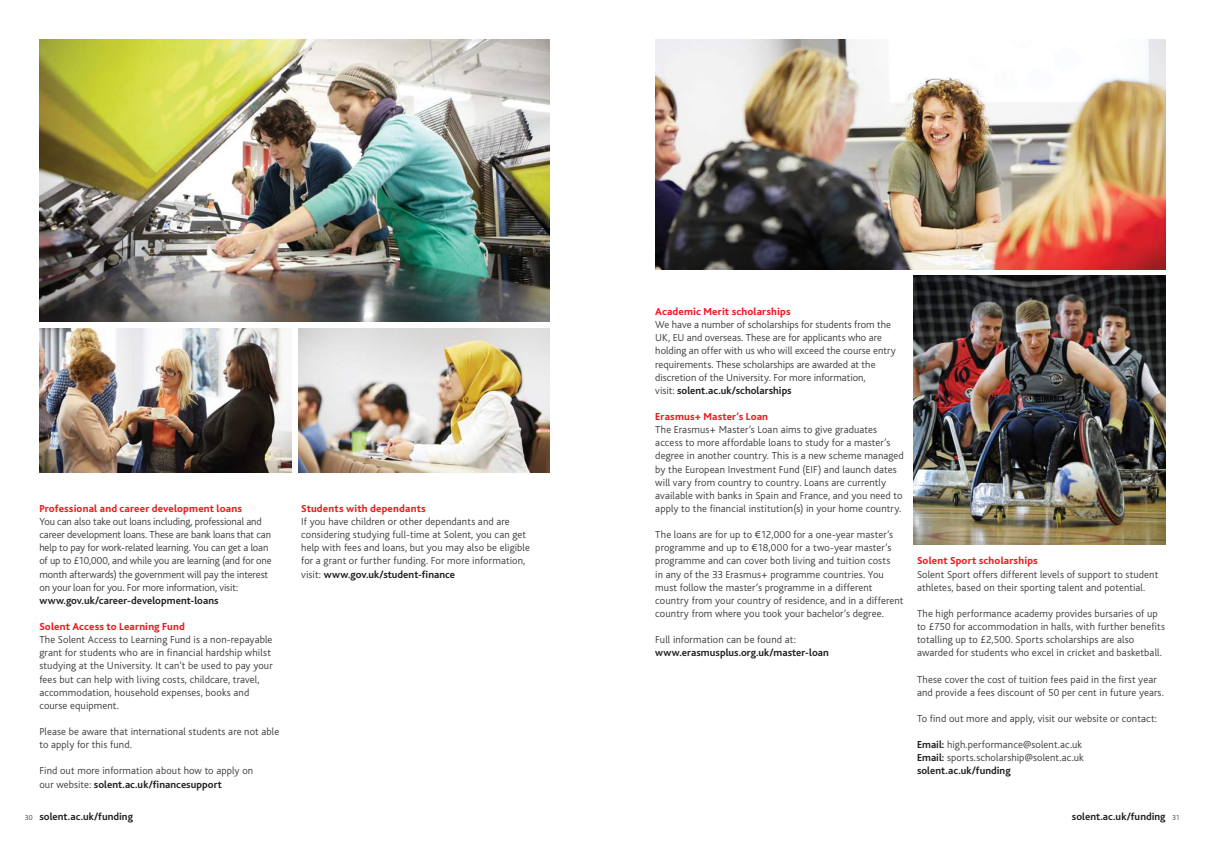
<style>
.page{position:relative;width:1205px;height:847px;background:#fff}
.page>*{position:absolute;margin:0;border:0;box-sizing:border-box;transform-origin:0 0}
.t1{font:300 10.62px/13.1px "Bliss";letter-spacing:.005em;color:#3e3e3f}
.t2{font:800 10.62px "Bliss";letter-spacing:.015em;color:#ee1d23}
.t3{font:700 10.62px "Bliss";letter-spacing:.005em;color:#231f20}
.t4{font:300 7.5px "Bliss";color:#3e3e3f}
.s1{font-weight:700;color:#231f20}
.s2{font-weight:300;font-size:7.5px;color:#3e3e3f}
</style>
<div class="page">
<img style="left:913px;top:275px;width:252px;height:270px">
<img style="left:40px;top:328px;width:252px;height:144px">
<img style="left:298px;top:328px;width:252px;height:144px">
<img style="left:655px;top:39px;width:510px;height:230px">
<img style="left:39px;top:39px;width:511px;height:283px">
<p class="t2" style="left:39px;top:503px;width:204px">Professional and career development loans</p>
<p class="t1" style="left:39px;top:515px;width:234px">You can also take out loans including, professional and career development loans. These are bank loans that can help to pay for work-related learning. You can get a loan of up to £10,000, and while you are learning (and for one month afterwards) the government will pay the interest on your loan for you. For more information, visit:</p>
<p class="t3" style="left:39px;top:595px;width:181px">www.gov.uk/career-development-loans</p>
<p class="t2" style="left:39px;top:621px;width:147px">Solent Access to Learning Fund</p>
<p class="t1" style="left:39px;top:633px;width:235px">The Solent Access to Learning Fund is a non-repayable grant for students who are in financial hardship whilst studying at the University. It can’t be used to pay your fees but can help with living costs, childcare, travel, accommodation, household expenses, books and course equipment.</p>
<p class="t1" style="left:39px;top:725px;width:241px">Please be aware that international students are not able to apply for this fund.</p>
<p class="t1" style="left:39px;top:765px;width:215px">Find out more information about how to apply on our website: <span class="s1">solent.ac.uk/financesupport</span></p>
<p class="t2" style="left:301px;top:503px;width:126px">Students with dependants</p>
<p class="t1" style="left:301px;top:515px;width:230px">If you have children or other dependants and are considering studying full-time at Solent, you can get help with fees and loans, but you may also be eligible for a grant or further funding. For more information, visit: <span class="s1">www.gov.uk/student-finance</span></p>
<p class="t2" style="left:655px;top:306px;width:137px">Academic Merit scholarships</p>
<p class="t1" style="left:655px;top:318px;width:242px">We have a number of scholarships for students from the UK, EU and overseas. These are for applicants who are holding an offer with us who will exceed the course entry requirements. These scholarships are awarded at the discretion of the University. For more information,<br>visit: <span class="s1">solent.ac.uk/scholarships</span></p>
<p class="t2" style="left:655px;top:411px;width:114px">Erasmus+ Master’s Loan</p>
<p class="t1" style="left:655px;top:423px;width:250px">The Erasmus+ Master’s Loan aims to give graduates access to more affordable loans to study for a master’s degree in another country. This is a new scheme managed by the European Investment Fund (EIF) and launch dates will vary from country to country. Loans are currently available with banks in Spain and France, and you need to apply to the financial institution(s) in your home country.</p>
<p class="t1" style="left:655px;top:528px;width:250px">The loans are for up to €12,000 for a one-year master’s programme and up to €18,000 for a two-year master’s programme and can cover both living and tuition costs<br>in any of the 33 Erasmus+ programme countries. You must follow the master’s programme in a different country from your country of residence, and in a different country from where you took your bachelor’s degree.</p>
<p class="t1" style="left:655px;top:633px;width:142px">Full information can be found at:</p>
<p class="t3" style="left:655px;top:647px;width:175px">www.erasmusplus.org.uk/master-loan</p>
<p class="t2" style="left:917px;top:555px;width:122px">Solent Sport scholarships</p>
<p class="t1" style="left:917px;top:568px;width:243px">Solent Sport offers different levels of support to student athletes, based on their sporting talent and potential.</p>
<p class="t1" style="left:917px;top:607px;width:249px">The high performance academy provides bursaries of up to £750 for accommodation in halls, with further benefits totalling up to £2,500. Sports scholarships are also awarded for students who excel in cricket and basketball.</p>
<p class="t1" style="left:917px;top:673px;width:248px">These cover the cost of tuition fees paid in the first year and provide a fees discount of 50 per cent in future years.</p>
<p class="t1" style="left:917px;top:712px;width:241px">To find out more and apply, visit our website or contact:</p>
<p class="t1" style="left:917px;top:738px;width:168px"><span class="s1">Email:</span> high.performance@solent.ac.uk<br><span class="s1">Email:</span> sports.scholarship@solent.ac.uk <span class="s1">solent.ac.uk/funding</span></p>
<p class="t3" style="left:1072px;top:811px;width:95px">solent.ac.uk/funding</p>
<p class="t3" style="left:25px;top:811px;width:110px"><span class="s2">30</span> solent.ac.uk/funding</p>
<p class="t4" style="left:1172px;top:814px;width:9px">31</p>
</div>
